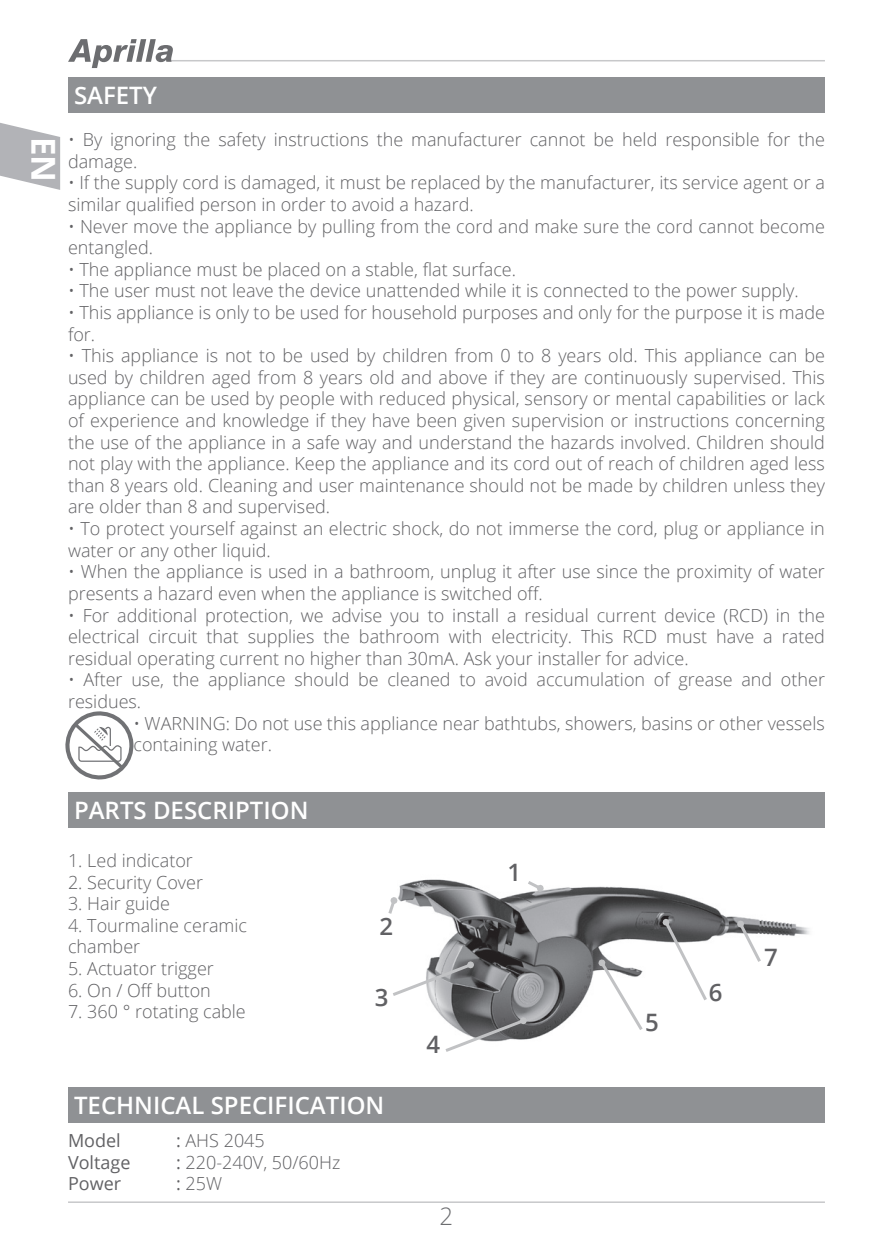
<style>
.page{position:relative;width:893px;height:1259px;background:#fff}
.page>*{position:absolute;margin:0;border:0;box-sizing:border-box;transform-origin:0 0}
.t1{font:700 33px "Open Sans";color:#fff}
.t2{font:600 24px "Open Sans";color:#fff}
.t3{font:600 24px "Open Sans";color:#616164}
.t4{font:300 24px "Open Sans";color:#6c6d70}
.t5{font:300 18px/21.6px "Open Sans";color:#616164}
.t6{font:18px "Open Sans";color:#616164}
.s1{font-weight:400}
</style>
<div class="page">
<hr style="left:68px;top:1201px;width:757px;height:2px;background:#c7c8ca">
<hr style="left:168px;top:60px;width:657px;height:1px;background:#c7c8ca">
<svg style="left:68px;top:39px;width:105px;height:29px"></svg>
<svg style="left:0;top:123px;width:60px;height:67px"></svg>
<img style="left:398px;top:879px;width:412px;height:161px">
<svg style="left:393px;top:961px;width:81px;height:37px"></svg>
<div style="left:467px;top:961px;width:7px;height:7px;border:3px solid #c1c2c4;border-radius:50%"></div>
<svg style="left:598px;top:958px;width:47px;height:75px"></svg>
<div style="left:598px;top:959px;width:7px;height:7px;border:3px solid #c1c2c4;border-radius:50%"></div>
<svg style="left:662px;top:918px;width:48px;height:85px"></svg>
<div style="left:662px;top:918px;width:8px;height:8px;border:3px solid #c1c2c4;border-radius:50%"></div>
<svg style="left:736px;top:920px;width:28px;height:45px"></svg>
<div style="left:737px;top:920px;width:7px;height:7px;border:3px solid #c1c2c4;border-radius:50%"></div>
<svg style="left:524px;top:879px;width:20px;height:13px"></svg>
<div style="left:537px;top:884px;width:7px;height:8px;border:3px solid #c1c2c4;border-radius:50%"></div>
<svg style="left:388px;top:903px;width:7px;height:11px"></svg>
<div style="left:390px;top:897px;width:8px;height:7px;border:3px solid #c1c2c4;border-radius:50%"></div>
<svg style="left:442px;top:1017px;width:85px;height:35px"></svg>
<div style="left:520px;top:1017px;width:7px;height:7px;border:3px solid #c1c2c4;border-radius:50%"></div>
<div style="left:68px;top:77px;width:757px;height:36px;background:#8f9194"></div>
<div style="left:68px;top:792px;width:757px;height:36px;background:#8f9194"></div>
<svg style="left:65px;top:711px;width:69px;height:69px"></svg>
<div style="left:68px;top:1087px;width:757px;height:36px;background:#8f9194"></div>
<h1 class="t1" style="left:67px;top:137px;width:46px;rotate:90deg">EN</h1>
<h2 class="t2" style="left:74px;top:79px;width:85px">SAFETY</h2>
<p class="t5" style="left:68px;top:128px;width:758px">• By ignoring the safety instructions the manufacturer cannot be held responsible for the damage.</p>
<p class="t5" style="left:68px;top:171px;width:758px">• If the supply cord is damaged, it must be replaced by the manufacturer, its service agent or a similar qualified person in order to avoid a hazard.</p>
<p class="t5" style="left:68px;top:215px;width:758px">• Never move the appliance by pulling from the cord and make sure the cord cannot become entangled.</p>
<p class="t5" style="left:68px;top:258px;width:450px">• The appliance must be placed on a stable, flat surface.</p>
<p class="t5" style="left:68px;top:279px;width:732px">• The user must not leave the device unattended while it is connected to the power supply.</p>
<p class="t5" style="left:68px;top:301px;width:758px">• This appliance is only to be used for household purposes and only for the purpose it is made for.</p>
<p class="t5" style="left:68px;top:344px;width:758px;text-align:justify">• This appliance is not to be used by children from 0 to 8 years old. This appliance can be used by children aged from 8 years old and above if they are continuously supervised. This appliance can be used by people with reduced physical, sensory or mental capabilities or lack of experience and knowledge if they have been given supervision or instructions concerning the use of the appliance in a safe way and understand the hazards involved. Children should not play with the appliance. Keep the appliance and its cord out of reach of children aged less than 8 years old. Cleaning and user maintenance should not be made by children unless they are older than 8 and supervised.</p>
<p class="t5" style="left:68px;top:517px;width:758px">• To protect yourself against an electric shock, do not immerse the cord, plug or appliance in water or any other liquid.</p>
<p class="t5" style="left:68px;top:560px;width:758px">• When the appliance is used in a bathroom, unplug it after use since the proximity of water presents a hazard even when the appliance is switched off.</p>
<p class="t5" style="left:68px;top:603px;width:758px;text-align:justify">• For additional protection, we advise you to install a residual current device (RCD) in the electrical circuit that supplies the bathroom with electricity. This RCD must have a rated residual operating current no higher than 30mA. Ask your installer for advice.</p>
<p class="t5" style="left:68px;top:668px;width:758px">• After use, the appliance should be cleaned to avoid accumulation of grease and other residues.</p>
<p class="t5" style="left:133px;top:711px;width:693px">• WARNING: Do not use this appliance near bathtubs, showers, basins or other vessels containing water.</p>
<h2 class="t2" style="left:74px;top:794px;width:236px">PARTS DESCRIPTION</h2>
<p class="t5" style="left:68px;top:849px;width:126px">1. Led indicator</p>
<p class="t5" style="left:68px;top:871px;width:137px">2. Security Cover</p>
<p class="t5" style="left:68px;top:892px;width:104px">3. Hair guide</p>
<p class="t5" style="left:68px;top:914px;width:181px">4. Tourmaline ceramic chamber</p>
<p class="t5" style="left:68px;top:957px;width:147px">5. Actuator trigger</p>
<p class="t5" style="left:68px;top:979px;width:144px">6. On / Off button</p>
<p class="t5" style="left:68px;top:1000px;width:179px">7. 360 ° rotating cable</p>
<h2 class="t3" style="left:379px;top:909px;width:15px">2</h2>
<h2 class="t3" style="left:375px;top:980px;width:15px">3</h2>
<h2 class="t2" style="left:74px;top:1089px;width:312px">TECHNICAL SPECIFICATION</h2>
<p class="t6" style="left:68px;top:1128px;width:54px">Model</p>
<p class="t5" style="left:176px;top:1129px;width:90px"><span class="s1">:</span> AHS 2045</p>
<p class="t6" style="left:68px;top:1149px;width:64px">Voltage</p>
<p class="t5" style="left:176px;top:1151px;width:166px"><span class="s1">:</span> 220-240V, 50/60Hz</p>
<p class="t6" style="left:68px;top:1171px;width:55px">Power</p>
<p class="t5" style="left:176px;top:1172px;width:48px"><span class="s1">:</span> 25W</p>
<h2 class="t3" style="left:427px;top:1028px;width:15px">4</h2>
<h2 class="t4" style="left:440px;top:1200px;width:15px">2</h2>
<h2 class="t3" style="left:507px;top:855px;width:15px">1</h2>
<h2 class="t3" style="left:645px;top:1006px;width:15px">5</h2>
<h2 class="t3" style="left:709px;top:976px;width:15px">6</h2>
<h2 class="t3" style="left:764px;top:940px;width:15px">7</h2>
</div>
